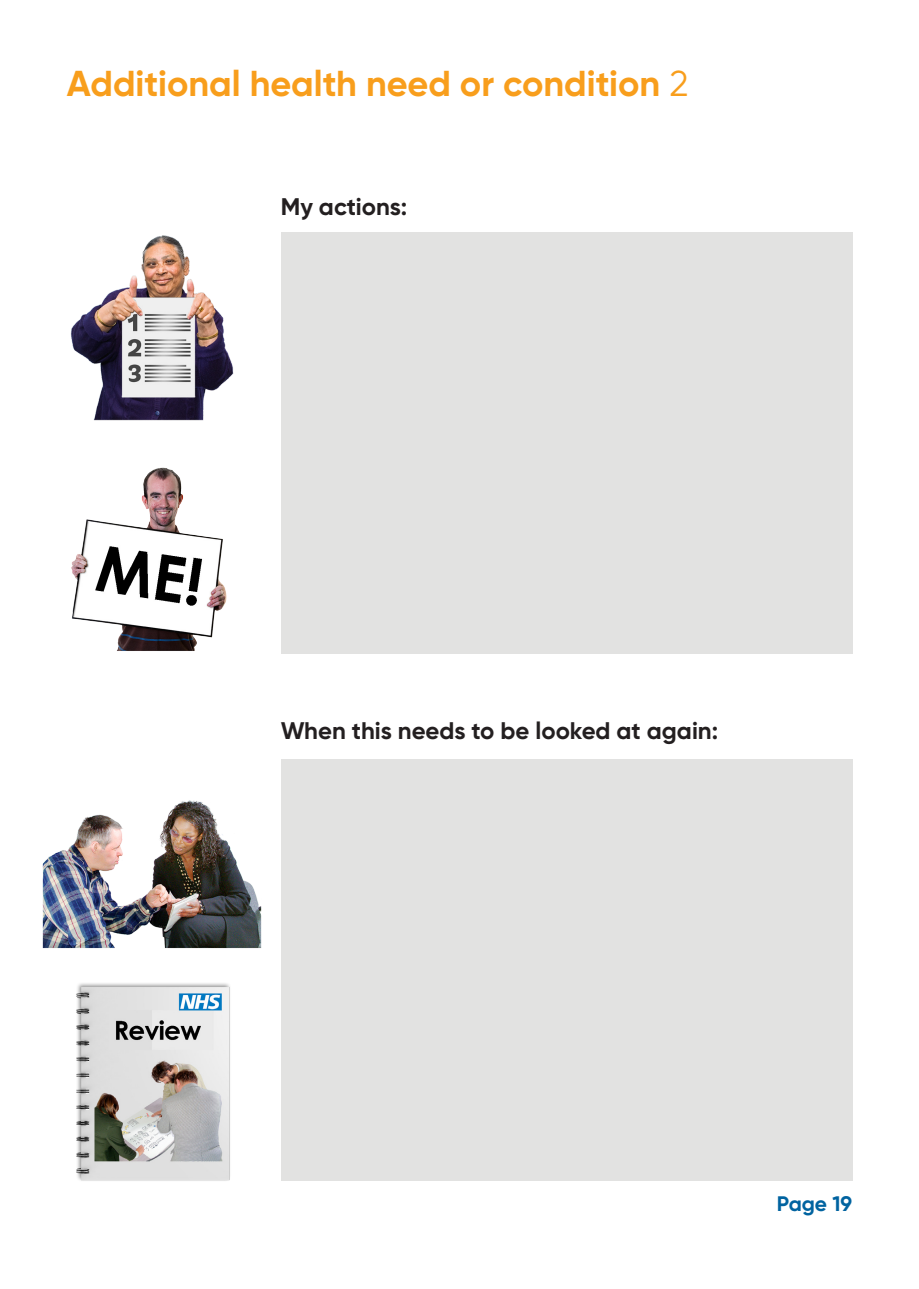
<style>
.page{position:relative;width:919px;height:1289px;background:#fff}
.page>*{position:absolute;margin:0;border:0;box-sizing:border-box;transform-origin:0 0}
.t1{font:700 36px "Gilroy";color:#f89e1c}
.t2{font:700 24px "Gilroy";color:#231f20}
.t3{font:700 21px "Gilroy";color:#0063a0}
.s1{font-weight:400}
</style>
<div class="page">
<div style="left:281px;top:233px;width:571px;height:421px;background:#e2e2e1"></div>
<div style="left:281px;top:760px;width:571px;height:420px;background:#e2e2e1"></div>
<img style="left:42px;top:800px;width:220px;height:149px">
<img style="left:76px;top:983px;width:154px;height:198px">
<img style="left:71px;top:467px;width:156px;height:184px">
<img style="left:71px;top:235px;width:163px;height:186px">
<h1 class="t1" style="left:67px;top:60px;width:622px">Additional health need or condition <span class="s1">2</span></h1>
<p class="t2" style="left:281px;top:191px;width:128px">My actions:</p>
<p class="t2" style="left:281px;top:716px;width:439px">When this needs to be looked at again:</p>
<p class="t3" style="left:776px;top:1190px;width:77px">Page 19</p>
</div>
